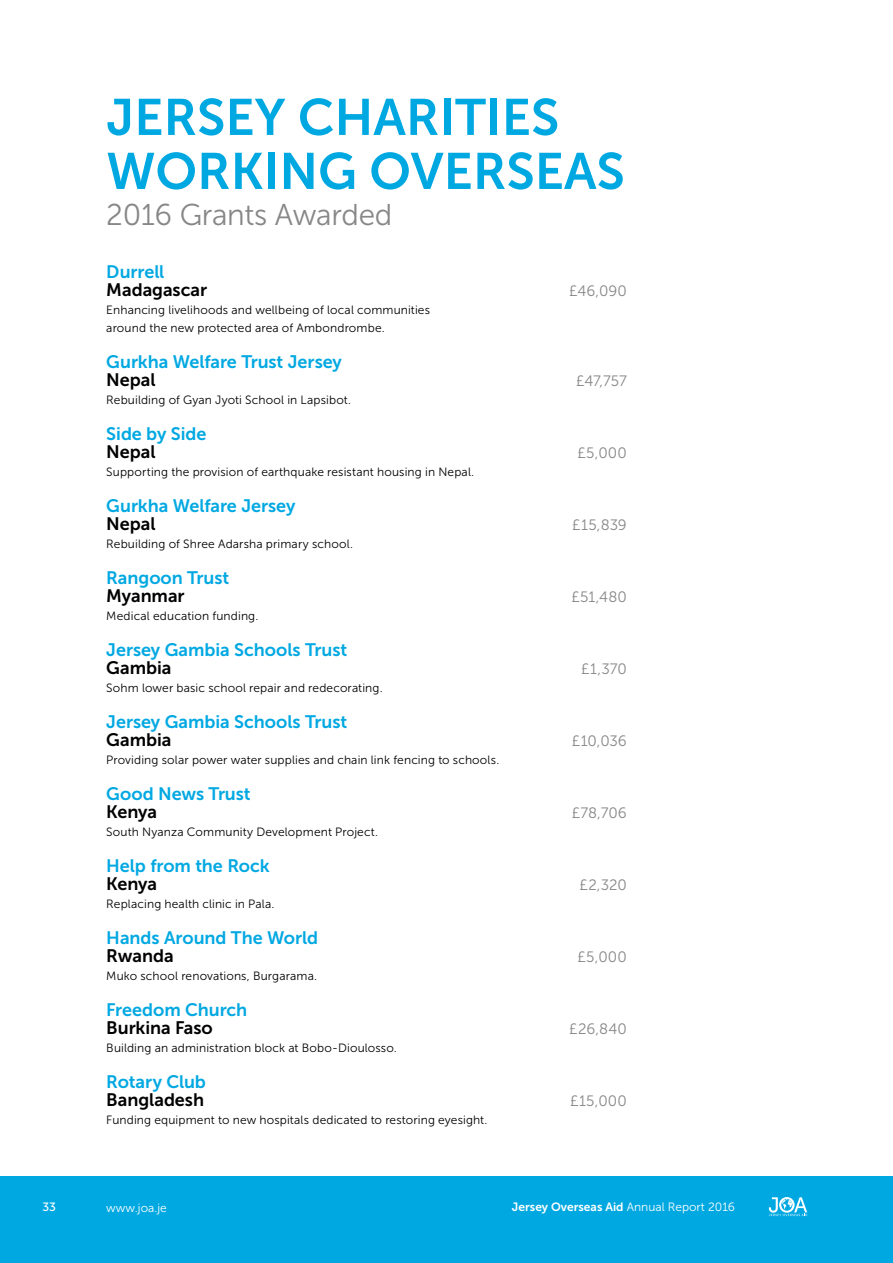
<style>
.page{position:relative;width:893px;height:1263px;background:#fff}
.page>*{position:absolute;margin:0;border:0;box-sizing:border-box;transform-origin:0 0}
.t1{font:51px/54px "Museo Sans 700";color:#00a8e2}
.t2{font:30px "Museo Sans 300";letter-spacing:-.01em;color:#878787}
.t3{font:18px "Museo Sans 700";letter-spacing:-.005em;color:#00a8e2}
.t4{font:18px "Museo Sans 700";letter-spacing:-.005em;color:#000}
.t5{font:15px "Museo Sans 300";color:#878787}
.t6{font:12px/18px "Museo Sans 300";letter-spacing:.01em;color:#000}
.t7{font:12px "Museo Sans 700";color:#fff}
.t8{font:12px "Museo Sans 300";color:#fff}
.t9{font:12px "Museo Sans 500";color:#fff}
.s1{font-family:"Museo Sans 300"}
</style>
<div class="page">
<div style="left:0;top:1176px;width:893px;height:87px;background:#00a8e2"></div>
<svg style="left:769px;top:1197px;width:38px;height:19px"></svg>
<h1 class="t1" style="left:106px;top:90px;width:520px">JERSEY CHARITIES<br>WORKING OVERSEAS</h1>
<h2 class="t2" style="left:106px;top:198px;width:287px">2016 Grants Awarded</h2>
<h3 class="t3" style="left:106px;top:262px;width:60px">Durrell</h3>
<h3 class="t4" style="left:106px;top:280px;width:102px">Madagascar</h3>
<p class="t5" style="left:569px;top:283px;width:59px">£46,090</p>
<p class="t6" style="left:106px;top:301px;width:325px">Enhancing livelihoods and wellbeing of local communities around the new protected area of Ambondrombe.</p>
<h3 class="t3" style="left:106px;top:352px;width:237px">Gurkha Welfare Trust Jersey</h3>
<h3 class="t4" style="left:106px;top:370px;width:51px">Nepal</h3>
<p class="t5" style="left:576px;top:373px;width:52px">£47,757</p>
<p class="t6" style="left:106px;top:391px;width:246px">Rebuilding of Gyan Jyoti School in Lapsibot.</p>
<h3 class="t3" style="left:106px;top:424px;width:102px">Side by Side</h3>
<h3 class="t4" style="left:106px;top:442px;width:51px">Nepal</h3>
<p class="t5" style="left:577px;top:445px;width:51px">£5,000</p>
<p class="t6" style="left:106px;top:463px;width:369px">Supporting the provision of earthquake resistant housing in Nepal.</p>
<h3 class="t3" style="left:106px;top:496px;width:191px">Gurkha Welfare Jersey</h3>
<h3 class="t4" style="left:106px;top:514px;width:51px">Nepal</h3>
<p class="t5" style="left:572px;top:517px;width:56px">£15,839</p>
<p class="t6" style="left:106px;top:535px;width:248px">Rebuilding of Shree Adarsha primary school.</p>
<h3 class="t3" style="left:106px;top:568px;width:125px">Rangoon Trust</h3>
<h3 class="t4" style="left:106px;top:586px;width:80px">Myanmar</h3>
<p class="t5" style="left:571px;top:589px;width:57px">£51,480</p>
<p class="t6" style="left:106px;top:607px;width:154px">Medical education funding.</p>
<h3 class="t3" style="left:106px;top:640px;width:242px">Jersey Gambia Schools Trust</h3>
<h3 class="t4" style="left:106px;top:658px;width:67px">Gambia</h3>
<p class="t5" style="left:581px;top:661px;width:47px">£1,370</p>
<p class="t6" style="left:106px;top:679px;width:278px">Sohm lower basic school repair and redecorating.</p>
<h3 class="t3" style="left:106px;top:712px;width:242px">Jersey Gambia Schools Trust</h3>
<h3 class="t4" style="left:106px;top:730px;width:67px">Gambia</h3>
<p class="t5" style="left:572px;top:733px;width:56px">£10,036</p>
<p class="t6" style="left:106px;top:751px;width:395px">Providing solar power water supplies and chain link fencing to schools.</p>
<h3 class="t3" style="left:106px;top:784px;width:146px">Good News Trust</h3>
<h3 class="t4" style="left:106px;top:802px;width:52px">Kenya</h3>
<p class="t5" style="left:572px;top:805px;width:57px">£78,706</p>
<p class="t6" style="left:106px;top:823px;width:273px">South Nyanza Community Development Project.</p>
<h3 class="t3" style="left:106px;top:856px;width:165px">Help from the Rock</h3>
<h3 class="t4" style="left:106px;top:874px;width:52px">Kenya</h3>
<p class="t5" style="left:579px;top:877px;width:49px">£2,320</p>
<p class="t6" style="left:106px;top:895px;width:170px">Replacing health clinic in Pala.</p>
<h3 class="t3" style="left:106px;top:928px;width:213px">Hands Around The World</h3>
<h3 class="t4" style="left:106px;top:946px;width:69px">Rwanda</h3>
<p class="t5" style="left:577px;top:949px;width:51px">£5,000</p>
<p class="t6" style="left:106px;top:967px;width:212px">Muko school renovations, Burgarama.</p>
<h3 class="t3" style="left:106px;top:1000px;width:142px">Freedom Church</h3>
<h3 class="t4" style="left:106px;top:1018px;width:108px">Burkina Faso</h3>
<p class="t5" style="left:569px;top:1021px;width:59px">£26,840</p>
<p class="t6" style="left:106px;top:1039px;width:292px">Building an administration block at Bobo-Dioulosso.</p>
<h3 class="t3" style="left:106px;top:1072px;width:101px">Rotary Club</h3>
<h3 class="t4" style="left:106px;top:1090px;width:99px">Bangladesh</h3>
<p class="t5" style="left:570px;top:1093px;width:58px">£15,000</p>
<p class="t6" style="left:106px;top:1111px;width:383px">Funding equipment to new hospitals dedicated to restoring eyesight.</p>
<p class="t9" style="left:43px;top:1201px;width:15px">33</p>
<p class="t8" style="left:106px;top:1201px;width:62px">www.joa.je</p>
<p class="t7" style="left:512px;top:1201px;width:225px">Jersey Overseas Aid <span class="s1">Annual Report 2016</span></p>
</div>
